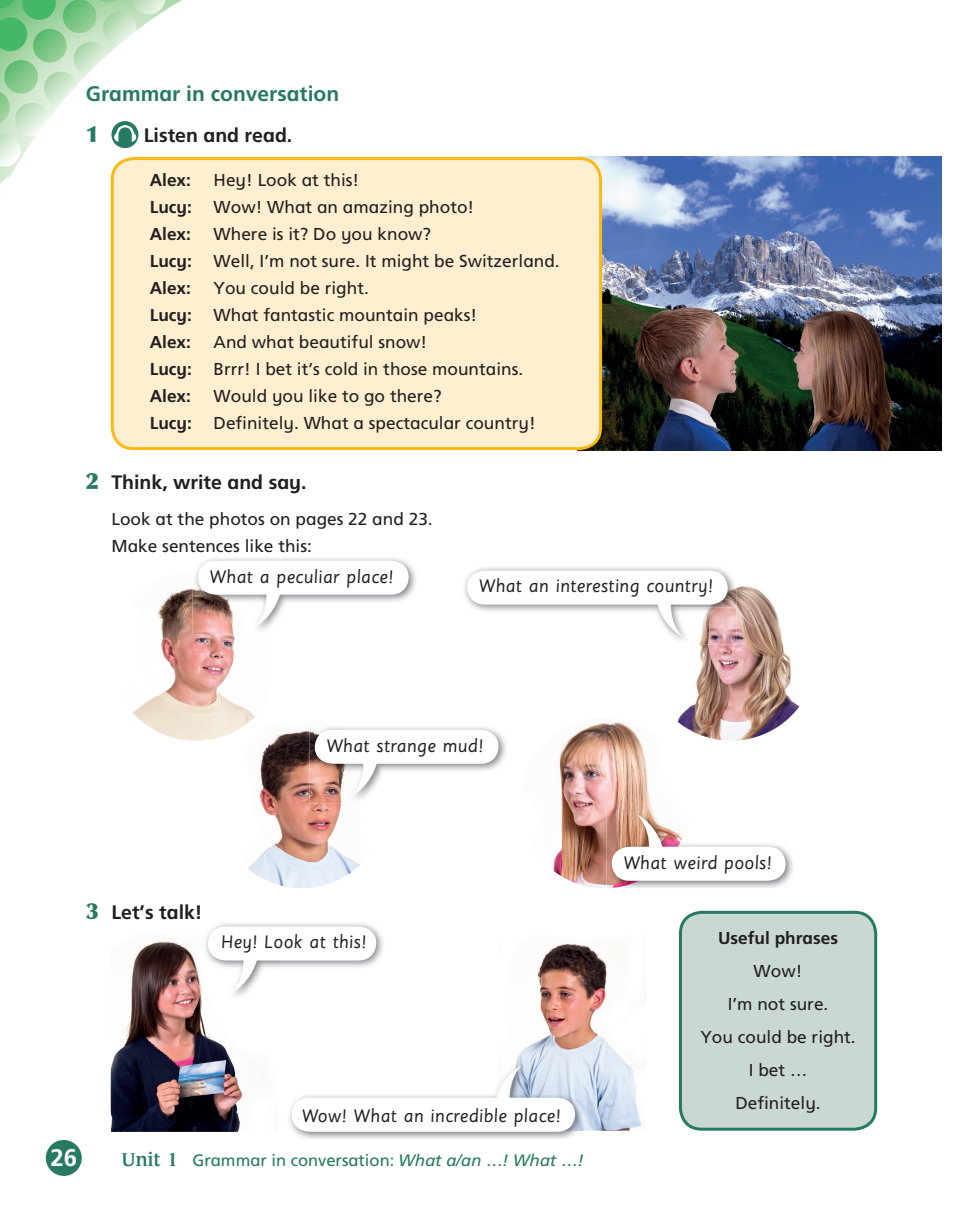
<style>
.page{position:relative;width:964px;height:1216px;background:#fff}
.page>*{position:absolute;margin:0;border:0;box-sizing:border-box;transform-origin:0 0}
.t1{font:700 24px "Frutiger Inf";color:#fff}
.t2{font:900 22.5px "Optima LT Std";color:#267a63}
.t3{font:700 21px "Frutiger Inf";color:#267a63}
.t4{font:20.25px "Sassoon San Slope";color:#231f20}
.t5{font:700 19.5px "Frutiger Inf";color:#231f20}
.t6{font:17.25px/33px "Frutiger Inf";color:#231f20}
.t7{font:700 17.25px "Frutiger Inf";color:#231f20}
.t8{font:16.5px "Frutiger Inf";color:#267a63}
.s1{font-family:"Optima LT Std";font-weight:900;font-size:22.5px;color:#267a63}
.s2{font-family:"Leawood Infant";font-weight:500;font-size:18px}
.s3{font-style:italic}
</style>
<div class="page">
<div style="left:46px;top:1139px;width:36px;height:36px;background:#267a63;border-radius:50%"></div>
<img style="left:578px;top:156px;width:363px;height:294px">
<div style="left:112px;top:159px;width:488px;height:289px;background:#feefd0;border-radius:21px"></div>
<div style="left:111px;top:157px;width:491px;height:293px;border:3px solid #fcb814;border-radius:21px"></div>
<img style="left:133px;top:645px;width:148px;height:95px">
<img style="left:248px;top:803px;width:67px;height:85px">
<img style="left:111px;top:940px;width:131px;height:191px">
<img style="left:517px;top:944px;width:129px;height:186px">
<img style="left:679px;top:644px;width:121px;height:96px">
<img style="left:553px;top:718px;width:137px;height:170px">
<div style="left:680px;top:912px;width:195px;height:217px;background:#cad8d2;border-radius:21px"></div>
<div style="left:679px;top:910px;width:198px;height:220px;border:3px solid #267a63;border-radius:21px"></div>
<img style="left:209px;top:558px;width:207px;height:39px">
<img style="left:193px;top:570px;width:75px;height:64px">
<svg style="left:198px;top:560px;width:210px;height:67px"></svg>
<img style="left:387px;top:727px;width:119px;height:39px">
<img style="left:309px;top:726px;width:78px;height:77px">
<svg style="left:315px;top:729px;width:183px;height:67px"></svg>
<img style="left:217px;top:923px;width:166px;height:38px">
<img style="left:202px;top:936px;width:44px;height:64px">
<svg style="left:208px;top:926px;width:168px;height:66px"></svg>
<img style="left:289px;top:1107px;width:294px;height:32px">
<img style="left:516px;top:1060px;width:67px;height:70px">
<svg style="left:292px;top:1065px;width:283px;height:66px"></svg>
<img style="left:689px;top:809px;width:104px;height:79px">
<img style="left:606px;top:809px;width:83px;height:79px">
<svg style="left:611px;top:814px;width:174px;height:66px"></svg>
<img style="left:464px;top:567px;width:259px;height:32px">
<img style="left:727px;top:573px;width:9px;height:34px">
<img style="left:674px;top:607px;width:62px;height:37px">
<svg style="left:467px;top:570px;width:260px;height:67px"></svg>
<svg style="left:0;top:0;width:184px;height:196px"></svg>
<p class="t3" style="left:86px;top:81px;width:255px">Grammar in conversation</p>
<h2 class="t2" style="left:86px;top:120px;width:15px">1</h2>
<p class="t5" style="left:144px;top:124px;width:150px">Listen and read.</p>
<p class="t7" style="left:150px;top:170px;width:43px">Alex:</p>
<p class="t6" style="left:213px;top:163px;width:147px">Hey! Look at this!</p>
<p class="t7" style="left:150px;top:197px;width:44px">Lucy:</p>
<p class="t6" style="left:213px;top:190px;width:262px">Wow! What an amazing photo!</p>
<p class="t7" style="left:150px;top:224px;width:43px">Alex:</p>
<p class="t6" style="left:213px;top:217px;width:219px">Where is it? Do you know?</p>
<p class="t7" style="left:150px;top:251px;width:44px">Lucy:</p>
<p class="t6" style="left:213px;top:244px;width:348px">Well, I’m not sure. It might be Switzerland.</p>
<p class="t7" style="left:150px;top:278px;width:43px">Alex:</p>
<p class="t6" style="left:213px;top:271px;width:157px">You could be right.</p>
<p class="t7" style="left:150px;top:305px;width:44px">Lucy:</p>
<p class="t6" style="left:213px;top:298px;width:265px">What fantastic mountain peaks!</p>
<p class="t7" style="left:150px;top:332px;width:43px">Alex:</p>
<p class="t6" style="left:213px;top:325px;width:215px">And what beautiful snow!</p>
<p class="t7" style="left:150px;top:359px;width:44px">Lucy:</p>
<p class="t6" style="left:213px;top:352px;width:311px">Brrr! I bet it’s cold in those mountains.</p>
<p class="t7" style="left:150px;top:386px;width:43px">Alex:</p>
<p class="t6" style="left:213px;top:379px;width:230px">Would you like to go there?</p>
<p class="t7" style="left:150px;top:413px;width:44px">Lucy:</p>
<p class="t6" style="left:213px;top:406px;width:324px">Definitely. What a spectacular country!</p>
<p class="t5" style="left:86px;top:471px;width:222px"><span class="s1">2</span> Think, write and say.</p>
<p class="t6" style="left:111px;top:505px;width:323px;line-height:27px">Look at the photos on pages 22 and 23.<br>Make sentences like this:</p>
<p class="t4" style="left:209px;top:565px;width:185px">What a peculiar place!</p>
<p class="t4" style="left:478px;top:575px;width:236px">What an interesting country!</p>
<p class="t4" style="left:326px;top:734px;width:159px">What strange mud!</p>
<p class="t5" style="left:86px;top:901px;width:118px"><span class="s1">3</span> Let’s talk!</p>
<p class="t4" style="left:221px;top:930px;width:147px">Hey! Look at this!</p>
<p class="t4" style="left:301px;top:1104px;width:261px">Wow! What an incredible place!</p>
<h1 class="t1" style="left:51px;top:1143px;width:28px">26</h1>
<p class="t8" style="left:121px;top:1150px;width:464px"><span class="s2">Unit 1</span> Grammar in conversation: <span class="s3">What a/an …! What …!</span></p>
<p class="t4" style="left:623px;top:851px;width:150px">What weird pools!</p>
<p class="t7" style="left:718px;top:928px;width:121px">Useful phrases</p>
<p class="t6" style="left:700px;top:954px;width:157px;text-align:center">Wow!<br>I’m not sure.<br>You could be right.<br>I bet …<br>Definitely.</p>
</div>
